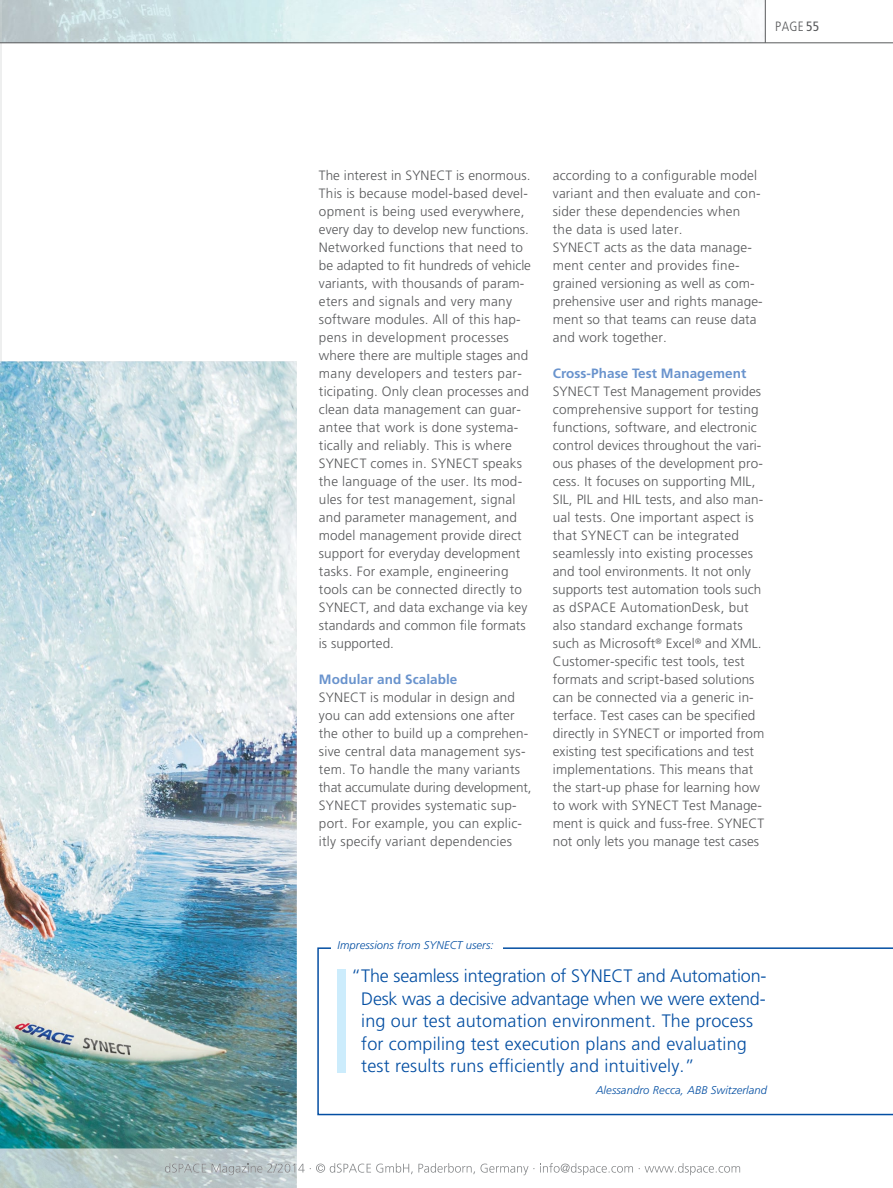
<style>
.page{position:relative;width:893px;height:1188px;background:#fff}
.page>*{position:absolute;margin:0;border:0;box-sizing:border-box;transform-origin:0 0}
.t1{font:300 18px/22.5px "Frutiger LT Pro";letter-spacing:.01em;color:#034ea2}
.t2{font:300 13.5px/18px "Frutiger LT Pro";letter-spacing:.01em;color:#58595b}
.t3{font:700 13.5px "Frutiger LT Pro";letter-spacing:.005em;color:#6993cd}
.t4{font:300 condensed 13.5px "Frutiger LT Pro";color:#58595b}
.t5{font:italic 300 11.25px "Frutiger LT Pro";letter-spacing:.005em;color:#034ea2}
.s1{font-weight:400}
</style>
<div class="page">
<hr style="left:0;top:43px;width:1px;height:318px;background:#eeefef">
<img style="left:0;top:0;width:765px;height:43px">
<hr style="left:0;top:43px;width:893px;height:1px;background:#58595b">
<hr style="left:765px;top:0;width:1px;height:43px;background:#58595b">
<img style="left:0;top:361px;width:297px;height:788px">
<svg style="left:317px;top:947px;width:576px;height:168px"></svg>
<div style="left:337px;top:969px;width:8px;height:104px;background:#ccecfc"></div>
<div style="left:331px;top:944px;width:171px;height:10px;background:#fff"></div>
<img style="left:0;top:1149px;width:297px;height:39px">
<svg style="left:165px;top:1163px;width:5px;height:10px"></svg>
<img style="left:172px;top:1164px;width:7px;height:9px">
<img style="left:179px;top:1164px;width:116px;height:9px">
<img style="left:222px;top:1166px;width:40px;height:9px">
<svg style="left:242px;top:1163px;width:7px;height:10px"></svg>
<svg style="left:298px;top:1163px;width:443px;height:13px"></svg>
<p class="t4" style="left:775px;top:18px;width:46px">PAGE <span class="s1">55</span></p>
<p class="t2" style="left:319px;top:166px;width:214px">The interest in SYNECT is enormous.<br>This is because model-based devel&shy;opment is being used everywhere, every day to develop new functions.<br>Networked functions that need to be adapted to fit hundreds of vehicle variants, with thousands of param&shy;eters and signals and very many software modules. All of this hap&shy;pens in development processes where there are multiple stages and many developers and testers par&shy;ticipating. Only clean processes and clean data management can guar&shy;antee that work is done systema&shy;tically and reliably. This is where<br>SYNECT comes in. SYNECT speaks the language of the user. Its mod&shy;ules for test management, signal and parameter management, and model management provide direct support for everyday development tasks. For example, engineering tools can be connected directly to<br>SYNECT, and data exchange via key standards and common file formats is supported.</p>
<p class="t3" style="left:319px;top:671px;width:140px">Modular and Scalable</p>
<p class="t2" style="left:319px;top:688px;width:214px">SYNECT is modular in design and you can add extensions one after the other to build up a comprehen&shy;sive central data management sys&shy;tem. To handle the many variants that accumulate during development, SYNECT provides systematic sup&shy;port. For example, you can explic&shy;itly specify variant dependencies</p>
<p class="t2" style="left:553px;top:166px;width:211px">according to a configurable model variant and then evaluate and con&shy;sider these dependencies when the data is used later.<br>SYNECT acts as the data manage&shy;ment center and provides fine&shy;grained versioning as well as com&shy;prehensive user and rights manage&shy;ment so that teams can reuse data and work together.</p>
<p class="t3" style="left:553px;top:365px;width:195px">Cross-Phase Test Management</p>
<p class="t2" style="left:553px;top:382px;width:213px">SYNECT Test Management provides comprehensive support for testing functions, software, and electronic control devices throughout the vari&shy;ous phases of the development pro&shy;cess. It focuses on supporting MIL, SIL, PIL and HIL tests, and also man&shy;ual tests. One important aspect is that SYNECT can be integrated seamlessly into existing processes and tool environments. It not only supports test automation tools such as dSPACE AutomationDesk, but also standard exchange formats such as Microsoft<sup>®</sup> Excel<sup>®</sup> and XML.<br>Customer-specific test tools, test formats and script-based solutions can be connected via a generic in&shy;terface. Test cases can be specified directly in SYNECT or imported from existing test specifications and test implementations. This means that the start-up phase for learning how to work with SYNECT Test Manage&shy;ment is quick and fuss-free. SYNECT not only lets you manage test cases</p>
<p class="t5" style="left:338px;top:939px;width:158px">Impressions from SYNECT users:</p>
<p class="t1" style="left:361px;top:965px;width:407px;text-indent:-10px">“ The seamless integration of SYNECT and Automation-Desk was a decisive advantage when we were extend&shy;ing our test automation environment. The process for compiling test execution plans and evaluating test results runs efficiently and intuitively.”</p>
<p class="t5" style="left:596px;top:1084px;width:173px">Alessandro Recca, ABB Switzerland</p>
</div>
